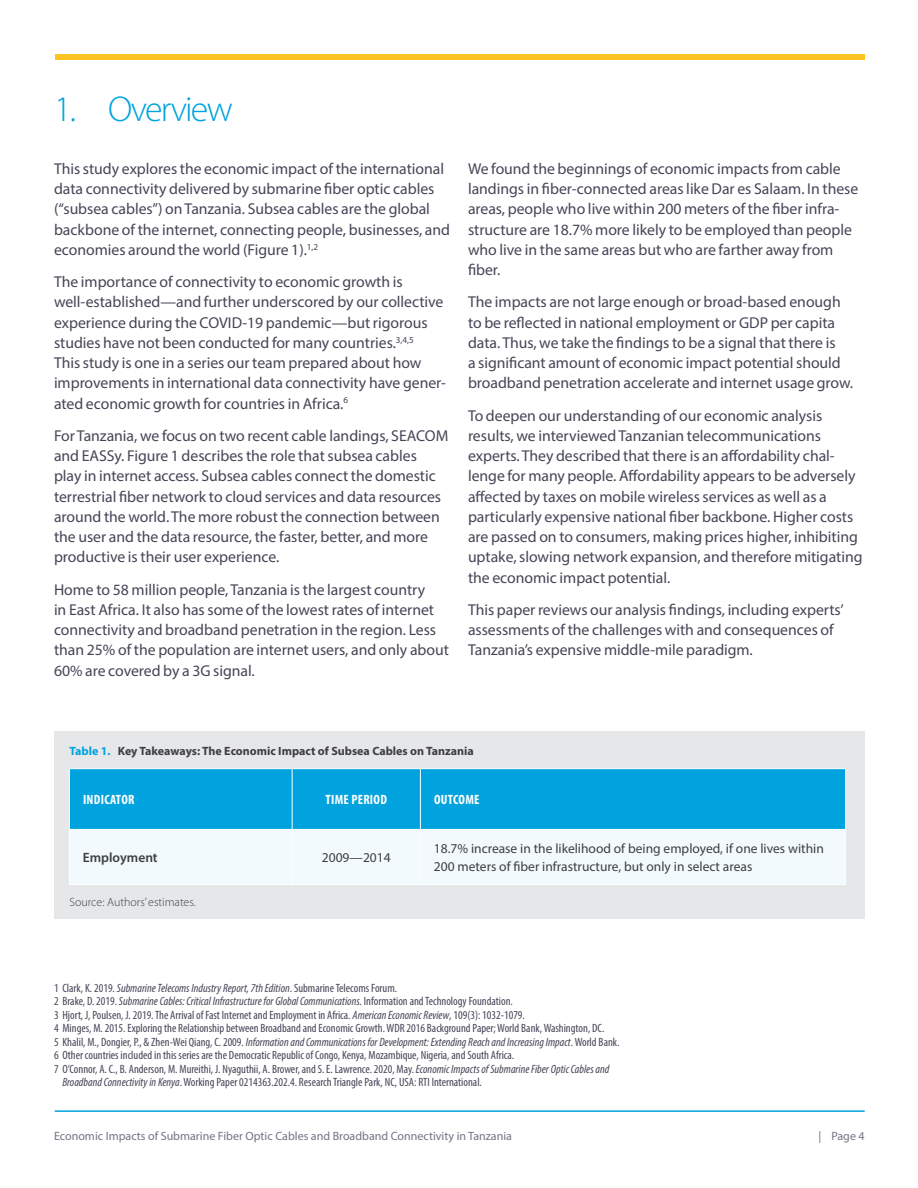
<style>
.page{position:relative;width:918px;height:1188px;background:#fff}
.page>*{position:absolute;margin:0;border:0;box-sizing:border-box;transform-origin:0 0}
.t1{font:300 36px "Myriad Pro";letter-spacing:-.05em;color:#00a3dd}
.t2{font:15.75px/20.2px "Myriad Pro";color:#474456}
.t3{font:13.5px/18px "Myriad Pro";color:#3e3e3f}
.t4{font:700 condensed 13.5px "Myriad Pro";letter-spacing:.02em;color:#fff}
.t5{font:600 13.5px "Myriad Pro";color:#3e3e3f}
.t6{font:condensed 12px/13.5px "Myriad Pro";color:#474456}
.t7{font:italic condensed 12px "Myriad Pro";color:#474456}
.t8{font:12px "Myriad Pro";color:#747283}
.Table_Header{font:700 12px "Myriad Pro";color:#3e3e3f}
.Table_Footer_2{font:300 12px "Myriad Pro";color:#3e3e3f}
.s1{color:#00a3dd}
.s2{font-style:normal}
.s3{font-style:italic}
</style>
<div class="page">
<div style="left:55px;top:54px;width:810px;height:5px;background:#fec422"></div>
<hr style="left:55px;top:1110px;width:810px;height:2px;background:#00a3dd">
<div style="left:54px;top:732px;width:811px;height:187px;background:#e6e7e9"></div>
<div style="left:70px;top:769px;width:775px;height:60px;background:#00a3dd"></div>
<div style="left:70px;top:830px;width:775px;height:54px;background:#f2fafd"></div>
<hr style="left:69px;top:768px;width:223px;height:1px;background:#fff">
<hr style="left:69px;top:769px;width:1px;height:60px;background:#fff">
<hr style="left:292px;top:768px;width:128px;height:1px;background:#fff">
<hr style="left:292px;top:769px;width:1px;height:60px;background:#fff">
<hr style="left:420px;top:768px;width:426px;height:1px;background:#fff">
<hr style="left:420px;top:769px;width:1px;height:60px;background:#fff">
<hr style="left:845px;top:769px;width:1px;height:60px;background:#fff">
<hr style="left:69px;top:830px;width:1px;height:54px;background:#fff">
<hr style="left:292px;top:830px;width:1px;height:54px;background:#fff">
<hr style="left:420px;top:830px;width:1px;height:54px;background:#fff">
<hr style="left:845px;top:830px;width:1px;height:54px;background:#fff">
<hr style="left:69px;top:829px;width:223px;height:1px;background:#fff">
<hr style="left:292px;top:829px;width:128px;height:1px;background:#fff">
<hr style="left:420px;top:829px;width:426px;height:1px;background:#fff">
<hr style="left:69px;top:884px;width:223px;height:1px;background:#fff">
<hr style="left:292px;top:884px;width:128px;height:1px;background:#fff">
<hr style="left:420px;top:884px;width:426px;height:1px;background:#fff">
<p class="t1" style="left:54px;top:90px;width:180px">1. Overview</p>
<p class="t2" style="left:54px;top:158px;width:398px">This study explores the economic impact of the international data connectivity delivered by submarine fiber optic cables (“subsea cables”) on Tanzania. Subsea cables are the global backbone of the internet, connecting people, businesses, and economies around the world (Figure 1).<sup>1,2</sup></p>
<p class="t2" style="left:54px;top:271px;width:394px">The importance of connectivity to economic growth is well-established—and further underscored by our collective experience during the COVID-19 pandemic—but rigorous studies have not been conducted for many countries.<sup>3,4,5<br></sup>This study is one in a series our team prepared about how improvements in international data connectivity have gener&shy;ated economic growth for countries in Africa.<sup>6</sup></p>
<p class="t2" style="left:54px;top:425px;width:396px">For Tanzania, we focus on two recent cable landings, SEACOM and EASSy. Figure 1 describes the role that subsea cables<br>play in internet access. Subsea cables connect the domestic terrestrial fiber network to cloud services and data resources around the world. The more robust the connection between the user and the data resource, the faster, better, and more productive is their user experience.</p>
<p class="t2" style="left:54px;top:579px;width:396px">Home to 58 million people, Tanzania is the largest country<br>in East Africa. It also has some of the lowest rates of internet connectivity and broadband penetration in the region. Less than 25% of the population are internet users, and only about 60% are covered by a 3G signal.</p>
<p class="t2" style="left:468px;top:158px;width:392px">We found the beginnings of economic impacts from cable landings in fiber-connected areas like Dar es Salaam. In these areas, people who live within 200 meters of the fiber infra&shy;structure are 18.7% more likely to be employed than people who live in the same areas but who are farther away from fiber.</p>
<p class="t2" style="left:468px;top:292px;width:387px">The impacts are not large enough or broad-based enough to be reflected in national employment or GDP per capita data. Thus, we take the findings to be a signal that there is<br>a significant amount of economic impact potential should broadband penetration accelerate and internet usage grow.</p>
<p class="t2" style="left:468px;top:405px;width:396px">To deepen our understanding of our economic analysis results, we interviewed Tanzanian telecommunications experts. They described that there is an affordability chal&shy;lenge for many people. Affordability appears to be adversely affected by taxes on mobile wireless services as well as a particularly expensive national fiber backbone. Higher costs are passed on to consumers, making prices higher, inhibiting uptake, slowing network expansion, and therefore mitigating the economic impact potential.</p>
<p class="t2" style="left:468px;top:599px;width:377px">This paper reviews our analysis findings, including experts’ assessments of the challenges with and consequences of<br>Tanzania’s expensive middle-mile paradigm.</p>
<p class="Table_Header" style="left:69px;top:743px;width:406px"><span class="s1">Table 1.</span> Key Takeaways: The Economic Impact of Subsea Cables on Tanzania</p>
<p class="t4" style="left:83px;top:791px;width:53px">INDICATOR</p>
<p class="t4" style="left:326px;top:791px;width:63px">TIME PERIOD</p>
<p class="t4" style="left:434px;top:791px;width:47px">OUTCOME</p>
<p class="t5" style="left:83px;top:849px;width:76px">Employment</p>
<p class="t3" style="left:322px;top:848px;width:70px">2009—2014</p>
<p class="t3" style="left:434px;top:839px;width:391px">18.7% increase in the likelihood of being employed, if one lives within<br>200 meters of fiber infrastructure, but only in select areas</p>
<p class="Table_Footer_2" style="left:69px;top:896px;width:128px">Source: Authors’ estimates.</p>
<p class="t7" style="left:54px;top:980px;width:345px"><span class="s2">1 Clark, K. 2019.</span> Submarine Telecoms Industry Report, 7th Edition<span class="s2">. Submarine Telecoms Forum.</span></p>
<p class="t7" style="left:54px;top:994px;width:460px"><span class="s2">2 Brake, D. 2019.</span> Submarine Cables: Critical Infrastructure for Global Communications. <span class="s2">Information and Technology Foundation.</span></p>
<p class="t6" style="left:54px;top:1008px;width:472px">3 Hjort, J, Poulsen, J. 2019. The Arrival of Fast Internet and Employment in Africa. <span class="s3">American Economic Review</span>, 109(3): 1032-1079.</p>
<p class="t6" style="left:54px;top:1021px;width:552px">4 Minges, M. 2015. Exploring the Relationship between Broadband and Economic Growth. WDR 2016 Background Paper; World Bank, Washington, DC.</p>
<p class="t7" style="left:54px;top:1034px;width:567px"><span class="s2">5 Khalil, M., Dongier, P., &amp; Zhen-Wei Qiang, C. 2009.</span> Information and Communications for Development: Extending Reach and Increasing Impact<span class="s2">. World Bank.</span></p>
<p class="t6" style="left:54px;top:1048px;width:462px">6 Other countries included in this series are the Democratic Republic of Congo, Kenya, Mozambique, Nigeria, and South Africa.</p>
<p class="t6" style="left:62px;top:1062px;width:548px;text-indent:-8px">7 O’Connor, A. C., B. Anderson, M. Mureithi, J. Nyaguthii, A. Brower, and S. E. Lawrence. 2020, May. <span class="s3">Economic Impacts of Submarine Fiber Optic Cables and<br>Broadband Connectivity in Kenya</span>. Working Paper 0214363.202.4. Research Triangle Park, NC, USA: RTI International.</p>
<p class="t8" style="left:54px;top:1129px;width:460px">Economic Impacts of Submarine Fiber Optic Cables and Broadband Connectivity in Tanzania</p>
<p class="t8" style="left:818px;top:1129px;width:48px">| Page 4</p>
</div>
